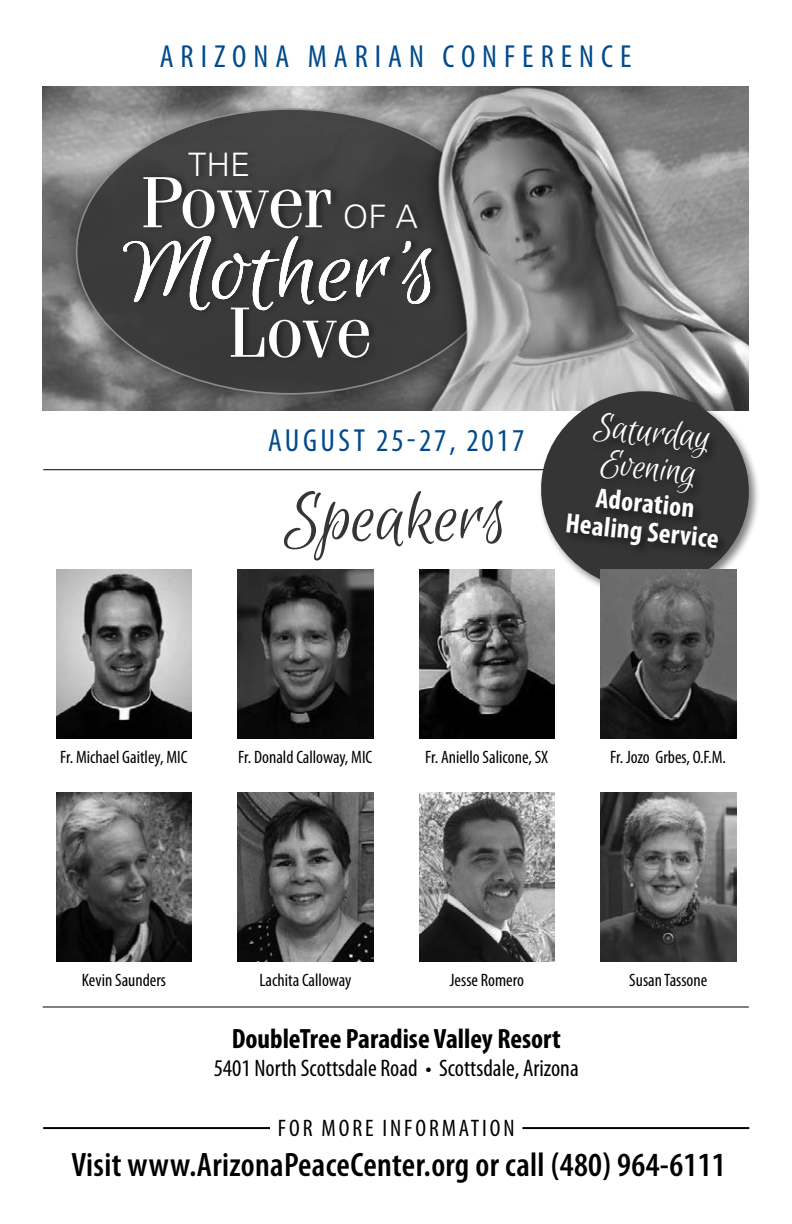
<style>
.page{position:relative;width:792px;height:1224px;background:#fff}
.page>*{position:absolute;margin:0;border:0;box-sizing:border-box;transform-origin:0 0}
.t1{font:100.6px "Euphoria Script";color:#fff;scale:1.15 1}
.t2{font:78.4px "Euphoria Script";color:#353535}
.t3{font:72.2px "Fenice IT Cby BT";color:#fff}
.t4{font:70.8px "Fenice IT Cby BT";color:#fff}
.t5{font:40px/36px "Euphoria Script";color:#fff}
.t6{font:600 condensed 34px "Myriad Pro";letter-spacing:.01em;color:#000}
.t7{font:300 32.4px "Univers";color:#fff}
.t8{font:condensed 32px "Myriad Pro";letter-spacing:.22em;color:#004a8d}
.t9{font:condensed 32px "Myriad Pro";letter-spacing:.09em;color:#004a8d}
.t10{font:700 condensed 28px "Myriad Pro";color:#000}
.t11{font:700 condensed 28px/28px "Myriad Pro";color:#fff;text-align:center}
.t12{font:condensed 24px "Myriad Pro";color:#000}
.t13{font:condensed 24px "Myriad Pro";letter-spacing:.12em;color:#000}
.t14{font:condensed 18px "Myriad Pro";color:#000}
</style>
<div class="page">
<img style="left:43px;top:86px;width:91px;height:324px">
<img style="left:57px;top:89px;width:77px;height:321px">
<div style="left:77px;top:109px;width:427px;height:285px;background:#363636;border-radius:50%"></div>
<img style="left:140px;top:86px;width:609px;height:324px">
<img style="left:341px;top:194px;width:88px;height:35px">
<img style="left:121px;top:229px;width:323px;height:112px">
<img style="left:56px;top:569px;width:136px;height:170px">
<img style="left:238px;top:569px;width:135px;height:170px">
<img style="left:419px;top:569px;width:136px;height:170px">
<img style="left:419px;top:793px;width:136px;height:168px">
<img style="left:238px;top:792px;width:135px;height:169px">
<img style="left:56px;top:793px;width:136px;height:168px">
<img style="left:600px;top:793px;width:136px;height:168px">
<hr style="left:43px;top:469px;width:693px;height:1px;background:#000">
<hr style="left:43px;top:1127px;width:227px;height:2px;background:#000">
<hr style="left:522px;top:1127px;width:227px;height:2px;background:#000">
<hr style="left:43px;top:1006px;width:706px;height:2px;background:#000">
<div style="left:538px;top:388px;width:222px;height:213px;background:#000;opacity:.5"></div>
<svg style="left:536px;top:386px;width:218px;height:209px"></svg>
<div style="left:563px;top:411px;width:167px;height:148px;background:#000;opacity:.5"></div>
<img style="left:600px;top:569px;width:136px;height:170px">
<h3 class="t8" style="left:160px;top:37px;width:473px">ARIZONA MARIAN CONFERENCE</h3>
<h3 class="t7" style="left:188px;top:145px;width:64px">THE</h3>
<h3 class="t3" style="left:142px;top:158px;width:191px">Power</h3>
<h3 class="t7" style="left:343px;top:197px;width:76px">OF A</h3>
<h1 class="t1" style="left:123px;top:217px;width:276px">Mother’s</h1>
<h3 class="t4" style="left:229px;top:289px;width:143px">Love</h3>
<h3 class="t9" style="left:268px;top:421px;width:258px">AUGUST 25-27, 2017</h3>
<h2 class="t2" style="left:284px;top:476px;width:224px">Speakers</h2>
<h3 class="t5" style="left:596px;top:409px;width:118px;rotate:6deg">Saturday<br>Evening</h3>
<h3 class="t11" style="left:570px;top:480px;width:156px;rotate:6deg">Adoration<br>Healing Service</h3>
<p class="t14" style="left:60px;top:746px;width:129px">Fr. Michael Gaitley, MIC</p>
<p class="t14" style="left:238px;top:746px;width:136px">Fr. Donald Calloway, MIC</p>
<p class="t14" style="left:425px;top:746px;width:125px">Fr. Aniello Salicone, SX</p>
<p class="t14" style="left:610px;top:746px;width:117px">Fr. Jozo Grbes, O.F.M.</p>
<p class="t14" style="left:82px;top:969px;width:86px">Kevin Saunders</p>
<p class="t14" style="left:259px;top:969px;width:94px">Lachita Calloway</p>
<p class="t14" style="left:450px;top:969px;width:76px">Jesse Romero</p>
<p class="t14" style="left:629px;top:969px;width:80px">Susan Tassone</p>
<h3 class="t10" style="left:232px;top:1021px;width:331px">DoubleTree Paradise Valley Resort</h3>
<h3 class="t12" style="left:214px;top:1053px;width:367px">5401 North Scottsdale Road • Scottsdale, Arizona</h3>
<h3 class="t13" style="left:278px;top:1114px;width:238px">FOR MORE INFORMATION</h3>
<h3 class="t6" style="left:72px;top:1146px;width:656px">Visit www.ArizonaPeaceCenter.org or call (480) 964-6111</h3>
</div>
